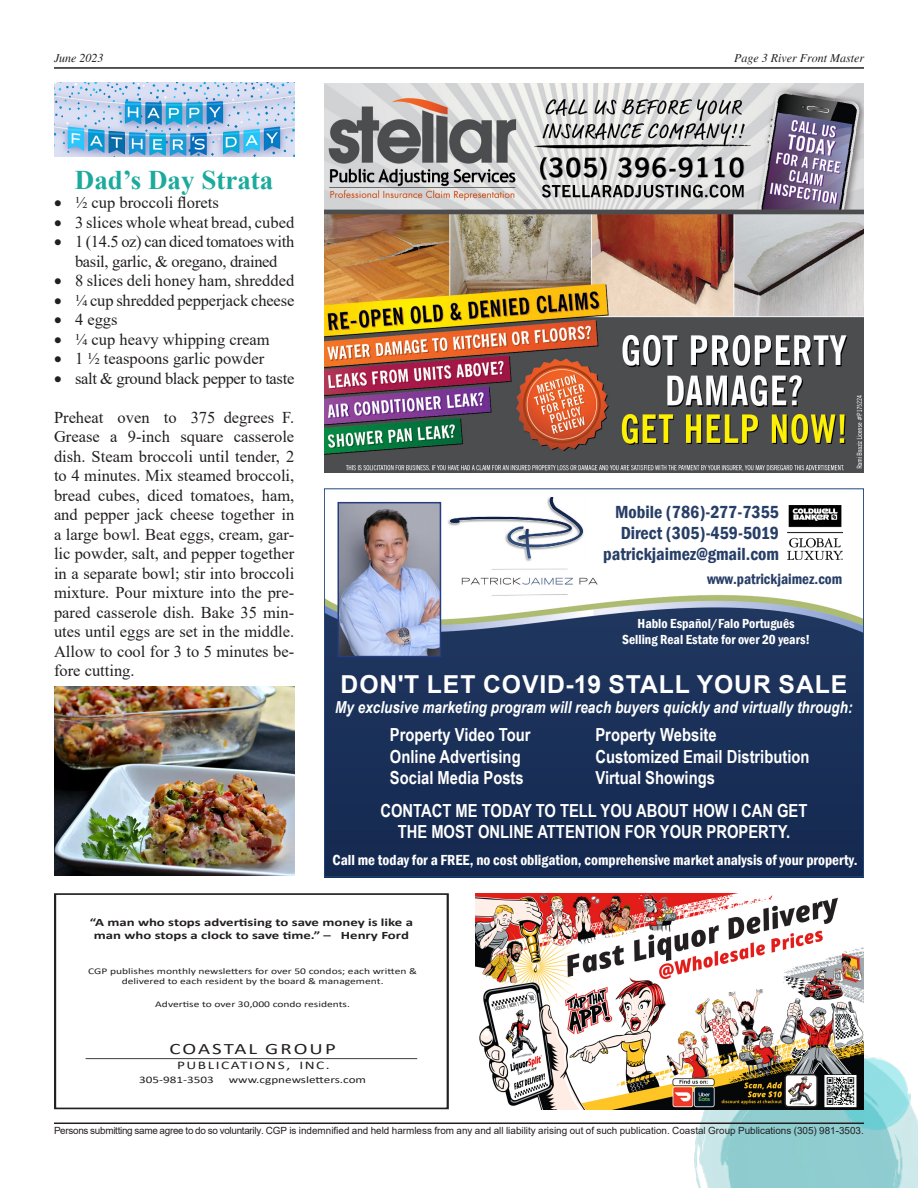
<style>
.page{position:relative;width:918px;height:1188px;background:#fff}
.page>*{position:absolute;margin:0;border:0;box-sizing:border-box;transform-origin:0 0}
.t1{font:700 27px "Times New Roman";color:#1caa9c}
.t2{font:700 24.75px "Arial";letter-spacing:.035em;color:#fff}
.t3{font:700 18px/32.4px "Arial Narrow";color:#fff}
.t4{font:600 condensed 18px/21px "Franklin Gothic";color:#273e67;text-align:right}
.t5{font:16.5px/19.5px "Times New Roman";color:#231f20;text-align:justify}
.t6{font:16.5px/19.5px "Times New Roman";letter-spacing:-.02em;color:#231f20;text-align:center}
.t7{font:italic 700 16.5px "Arial Narrow";color:#fff}
.t8{font:15.9px "Calibri";letter-spacing:.095em;color:#231f20;scale:1.32 1}
.t9{font:600 condensed 15px "Franklin Gothic";color:#fff}
.t10{font:600 condensed 15px "Franklin Gothic";color:#273e67}
.t11{font:600 condensed 13.5px/16.2px "Franklin Gothic";color:#fff;text-align:center}
.t12{font:italic 12px "Times";color:#231f20}
.t13{font:11.7px "Calibri";letter-spacing:.1em;color:#231f20;scale:1.32 1}
.t14{font:700 11.25px/13.5px "Calibri";color:#231f20;text-align:center;scale:1.32 1}
.t15{font:10.05px "Calibri";color:#231f20;scale:1.32 1}
.t16{font:9.9px "Arial";color:#231f20}
.t17{font:8.7px/10.5px "Calibri";color:#231f20;text-align:center;scale:1.32 1}
</style>
<div class="page">
<img style="left:695px;top:1055px;width:223px;height:133px">
<hr style="left:54px;top:67px;width:810px;height:2px;background:#231f20">
<hr style="left:54px;top:1123px;width:810px;height:1px;background:#231f20">
<img style="left:324px;top:84px;width:540px;height:388px">
<img style="left:326px;top:501px;width:536px;height:374px">
<img style="left:447px;top:497px;width:152px;height:102px">
<img style="left:340px;top:505px;width:98px;height:149px">
<div style="left:337px;top:502px;width:104px;height:155px;border:2px solid #263d81"></div>
<img style="left:788px;top:506px;width:54px;height:54px">
<div style="left:54px;top:893px;width:395px;height:216px;border:2px solid #231f20"></div>
<hr style="left:86px;top:1058px;width:331px;height:1px;background:#231f20">
<img style="left:475px;top:893px;width:389px;height:216px">
<img style="left:54px;top:687px;width:240px;height:188px">
<img style="left:54px;top:82px;width:240px;height:75px">
<p class="t12" style="left:54px;top:52px;width:51px">June 2023</p>
<p class="t12" style="left:734px;top:52px;width:131px">Page 3 River Front Master</p>
<p class="t1" style="left:75px;top:160px;width:200px">Dad’s Day Strata</p>
<p class="t5" style="left:54px;top:192px;width:166px">• ½ cup broccoli florets</p>
<p class="t5" style="left:54px;top:212px;width:242px">• 3 slices whole wheat bread, cubed</p>
<p class="t6" style="left:54px;top:231px;width:242px">• 1 (14.5 oz) can diced tomatoes with basil, garlic, &amp; oregano, drained</p>
<p class="t5" style="left:54px;top:270px;width:242px">• 8 slices deli honey ham, shredded</p>
<p class="t5" style="left:54px;top:290px;width:242px">• ¼ cup shredded pepperjack cheese</p>
<p class="t5" style="left:54px;top:309px;width:65px">• 4 eggs</p>
<p class="t5" style="left:54px;top:329px;width:217px">• ¼ cup heavy whipping cream</p>
<p class="t5" style="left:54px;top:348px;width:212px">• 1 ½ teaspoons garlic powder</p>
<p class="t6" style="left:54px;top:368px;width:242px">• salt &amp; ground black pepper to taste</p>
<p class="t5" style="left:54px;top:407px;width:242px">Preheat oven to 375 degrees F.<br>Grease a 9-inch square casserole dish. Steam broccoli until tender, 2 to 4 minutes. Mix steamed broccoli, bread cubes, diced tomatoes, ham, and pepper jack cheese together in a large bowl. Beat eggs, cream, gar&shy;lic powder, salt, and pepper together in a separate bowl; stir into broccoli mixture. Pour mixture into the pre&shy;pared casserole dish. Bake 35 min&shy;utes until eggs are set in the middle.<br>Allow to cool for 3 to 5 minutes be&shy;fore cutting.</p>
<p class="t4" style="left:603px;top:501px;width:177px">Mobile (786)-277-7355<br>Direct (305)-459-5019 patrickjaimez@gmail.com</p>
<p class="t10" style="left:707px;top:569px;width:137px">www.patrickjaimez.com</p>
<p class="t11" style="left:622px;top:615px;width:190px">Hablo Español/Falo Português<br>Selling Real Estate for over 20 years!</p>
<p class="t2" style="left:341px;top:667px;width:508px">DON'T LET COVID-19 STALL YOUR SALE</p>
<p class="t7" style="left:335px;top:695px;width:519px">My exclusive marketing program will reach buyers quickly and virtually through:</p>
<p class="t3" style="left:390px;top:718px;width:142px">Property Video Tour</p>
<p class="t3" style="left:595px;top:718px;width:123px">Property Website</p>
<p class="t3" style="left:390px;top:739px;width:132px">Online Advertising</p>
<p class="t3" style="left:595px;top:739px;width:216px">Customized Email Distribution</p>
<p class="t3" style="left:390px;top:761px;width:135px">Social Media Posts</p>
<p class="t3" style="left:380px;top:761px;width:429px;text-indent:215px">Virtual Showings<br>CONTACT ME TODAY TO TELL YOU ABOUT HOW I CAN GET</p>
<p class="t3" style="left:398px;top:815px;width:394px">THE MOST ONLINE ATTENTION FOR YOUR PROPERTY.</p>
<p class="t9" style="left:333px;top:850px;width:527px">Call me today for a FREE, no cost obligation, comprehensive market analysis of your property.</p>
<p class="t14" style="left:90px;top:915px;width:246px">“A man who stops advertising to save money is like a man who stops a clock to save time.” – Henry Ford</p>
<p class="t17" style="left:88px;top:965px;width:251px">CGP publishes monthly newsletters for over 50 condos; each written &amp; delivered to each resident by the board &amp; management.</p>
<p class="t17" style="left:155px;top:999px;width:149px">Advertise to over 30,000 condo residents.</p>
<p class="t8" style="left:170px;top:1038px;width:127px">COASTAL GROUP</p>
<p class="t13" style="left:177px;top:1057px;width:117px">PUBLICATIONS, INC.</p>
<p class="t15" style="left:139px;top:1072px;width:58px">305-981-3503</p>
<p class="t15" style="left:229px;top:1072px;width:106px">www.cgpnewsletters.com</p>
<p class="t16" style="left:54px;top:1124px;width:811px">Persons submitting same agree to do so voluntarily. CGP is indemnified and held harmless from any and all liability arising out of such publication. Coastal Group Publications (305) 981-3503.</p>
</div>
